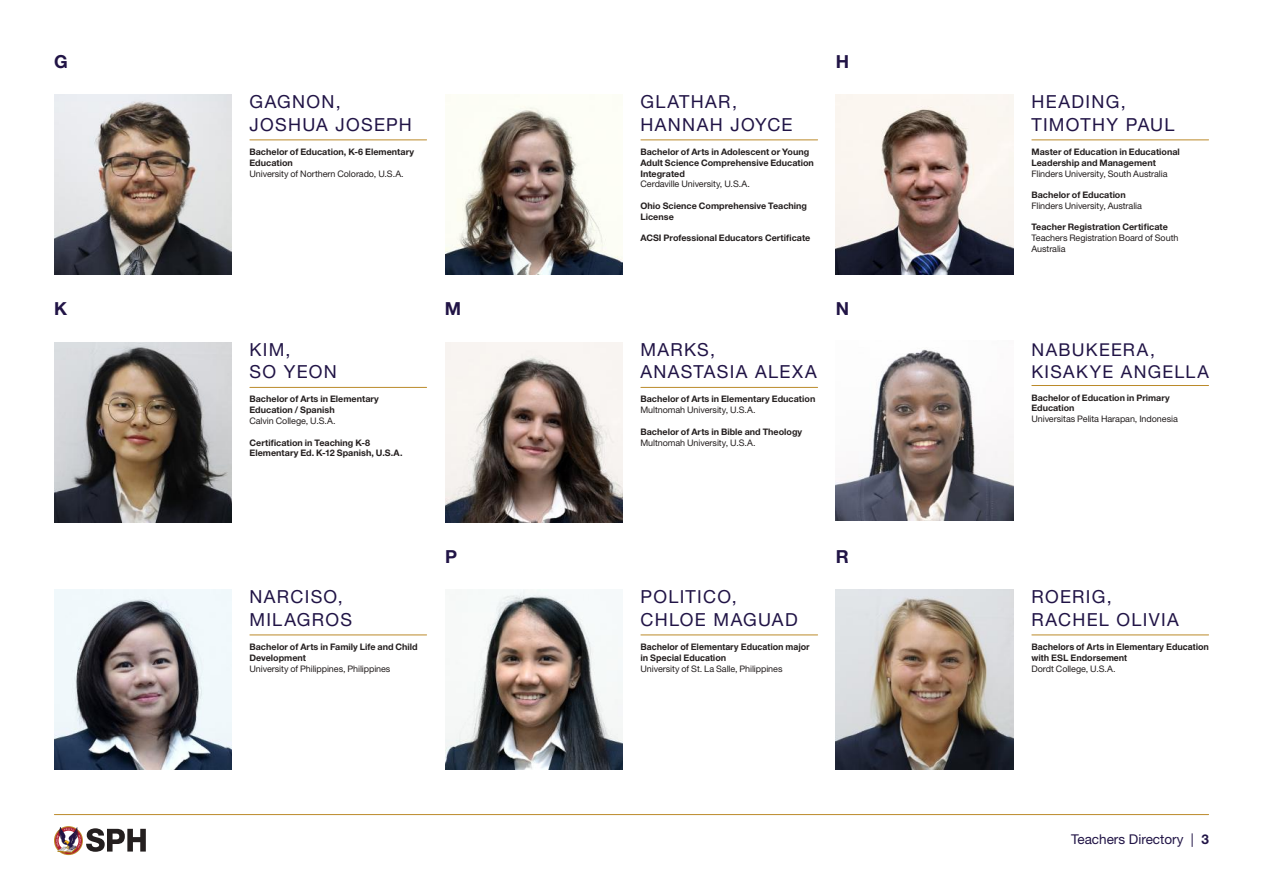
<style>
.page{position:relative;width:1263px;height:893px;background:#fff}
.page>*{position:absolute;margin:0;border:0;box-sizing:border-box;transform-origin:0 0}
.t1{font:18px/22.5px "Helvetica Neue LT Std";letter-spacing:.07em;color:#211446}
.t2{font:700 18px "Helvetica Neue LT Std";color:#211446}
.t3{font:17.7px/22.5px "Helvetica Neue LT Std";letter-spacing:.075em;color:#211446}
.t4{font:13.5px "Helvetica Neue LT Std";color:#211446}
.t5{font:700 9px/10.8px "Helvetica Neue LT Std";color:#241f1f}
.t6{font:9px/10.8px "Helvetica Neue LT Std";letter-spacing:-.01em;color:#241f1f}
.t7{font:700 9px/10.8px "Helvetica";letter-spacing:-.005em;color:#241f1f}
.t8{font:700 8.85px/10.6px "Helvetica Neue LT Std";color:#241f1f}
.s1{font-weight:700}
</style>
<div class="page">
<svg style="left:54px;top:826px;width:29px;height:29px"></svg>
<svg style="left:55px;top:827px;width:91px;height:28px"></svg>
<hr style="left:54px;top:814px;width:1154px;height:1px;background:#bb8a2a">
<hr style="left:1032px;top:140px;width:176px;height:1px;background:#bb8a2a">
<img style="left:836px;top:94px;width:177px;height:180px">
<hr style="left:250px;top:635px;width:177px;height:1px;background:#bb8a2a">
<img style="left:54px;top:590px;width:177px;height:180px">
<hr style="left:1032px;top:385px;width:176px;height:1px;background:#bb8a2a">
<img style="left:836px;top:349px;width:177px;height:171px">
<img style="left:836px;top:590px;width:177px;height:180px">
<hr style="left:1032px;top:634px;width:176px;height:1px;background:#bb8a2a">
<hr style="left:641px;top:634px;width:177px;height:1px;background:#bb8a2a">
<img style="left:445px;top:590px;width:177px;height:180px">
<hr style="left:641px;top:387px;width:177px;height:1px;background:#bb8a2a">
<img style="left:445px;top:342px;width:177px;height:180px">
<hr style="left:250px;top:387px;width:177px;height:1px;background:#bb8a2a">
<img style="left:54px;top:342px;width:177px;height:180px">
<hr style="left:641px;top:140px;width:177px;height:1px;background:#bb8a2a">
<img style="left:445px;top:94px;width:177px;height:180px">
<hr style="left:250px;top:140px;width:177px;height:1px;background:#bb8a2a">
<img style="left:54px;top:94px;width:177px;height:180px">
<h1 class="t2" style="left:54px;top:50px;width:15px">G</h1>
<h1 class="t2" style="left:54px;top:297px;width:14px">K</h1>
<h1 class="t1" style="left:249px;top:90px;width:164px">GAGNON,<br>JOSHUA JOSEPH</h1>
<p class="t5" style="left:249px;top:146px;width:166px">Bachelor of Education, K-6 Elementary<br>Education</p>
<p class="t6" style="left:249px;top:168px;width:156px">University of Northern Colorado, U.S.A.</p>
<h1 class="t1" style="left:249px;top:338px;width:89px">KIM,<br>SO YEON</h1>
<p class="t5" style="left:249px;top:394px;width:131px">Bachelor of Arts in Elementary<br>Education / Spanish</p>
<p class="t6" style="left:249px;top:415px;width:88px">Calvin College, U.S.A.</p>
<p class="t5" style="left:249px;top:437px;width:154px">Certification in Teaching K-8<br>Elementary Ed. K-12 Spanish, U.S.A.</p>
<h1 class="t2" style="left:445px;top:297px;width:18px">M</h1>
<h1 class="t1" style="left:640px;top:90px;width:154px">GLATHAR,<br>HANNAH JOYCE</h1>
<p class="t5" style="left:640px;top:146px;width:175px">Bachelor of Arts in Adolescent or Young<br>Adult Science Comprehensive Education<br>Integrated</p>
<p class="t6" style="left:640px;top:179px;width:111px">Cerdaville University, U.S.A.</p>
<p class="t5" style="left:640px;top:200px;width:168px">Ohio Science Comprehensive Teaching<br>License</p>
<p class="t5" style="left:640px;top:233px;width:171px">ACSI Professional Educators Certificate</p>
<h1 class="t2" style="left:836px;top:50px;width:15px">H</h1>
<h1 class="t1" style="left:640px;top:338px;width:178px">MARKS,<br>ANASTASIA ALEXA</h1>
<p class="t5" style="left:640px;top:394px;width:176px">Bachelor of Arts in Elementary Education</p>
<p class="t6" style="left:640px;top:405px;width:117px">Multnomah University, U.S.A.</p>
<p class="t5" style="left:640px;top:426px;width:163px">Bachelor of Arts in Bible and Theology</p>
<p class="t6" style="left:640px;top:437px;width:117px">Multnomah University, U.S.A.</p>
<h1 class="t2" style="left:836px;top:297px;width:15px">N</h1>
<h1 class="t1" style="left:249px;top:585px;width:104px">NARCISO,<br>MILAGROS</h1>
<p class="t5" style="left:249px;top:641px;width:170px">Bachelor of Arts in Family Life and Child<br>Development</p>
<p class="t6" style="left:249px;top:663px;width:142px">University of Philippines, Philippines</p>
<h1 class="t2" style="left:445px;top:545px;width:14px">P</h1>
<h1 class="t2" style="left:836px;top:545px;width:14px">R</h1>
<h1 class="t1" style="left:640px;top:585px;width:159px">POLITICO,<br>CHLOE MAGUAD</h1>
<p class="t7" style="left:640px;top:641px;width:171px">Bachelor of Elementary Education major in Special Education</p>
<p class="t6" style="left:640px;top:663px;width:144px">University of St. La Salle, Philippines</p>
<h1 class="t1" style="left:1031px;top:90px;width:145px">HEADING,<br>TIMOTHY PAUL</h1>
<p class="t5" style="left:1031px;top:146px;width:150px">Master of Education in Educational<br>Leadership and Management</p>
<p class="t6" style="left:1031px;top:168px;width:138px">Flinders University, South Australia</p>
<p class="t5" style="left:1031px;top:189px;width:96px">Bachelor of Education</p>
<p class="t6" style="left:1031px;top:200px;width:112px">Flinders University, Australia</p>
<p class="t5" style="left:1031px;top:222px;width:138px">Teacher Registration Certificate</p>
<p class="t6" style="left:1031px;top:232px;width:148px">Teachers Registration Board of South<br>Australia</p>
<h2 class="t3" style="left:1031px;top:338px;width:179px">NABUKEERA,<br>KISAKYE ANGELLA</h2>
<p class="t8" style="left:1031px;top:392px;width:140px">Bachelor of Education in Primary<br>Education</p>
<p class="t6" style="left:1031px;top:413px;width:148px">Universitas Pelita Harapan, Indonesia</p>
<h1 class="t1" style="left:1031px;top:585px;width:149px">ROERIG,<br>RACHEL OLIVIA</h1>
<p class="t7" style="left:1031px;top:641px;width:179px">Bachelors of Arts in Elementary Education with ESL Endorsement</p>
<p class="t6" style="left:1031px;top:663px;width:86px">Dordt College, U.S.A.</p>
<h3 class="t4" style="left:1071px;top:831px;width:139px">Teachers Directory | <span class="s1">3</span></h3>
</div>
